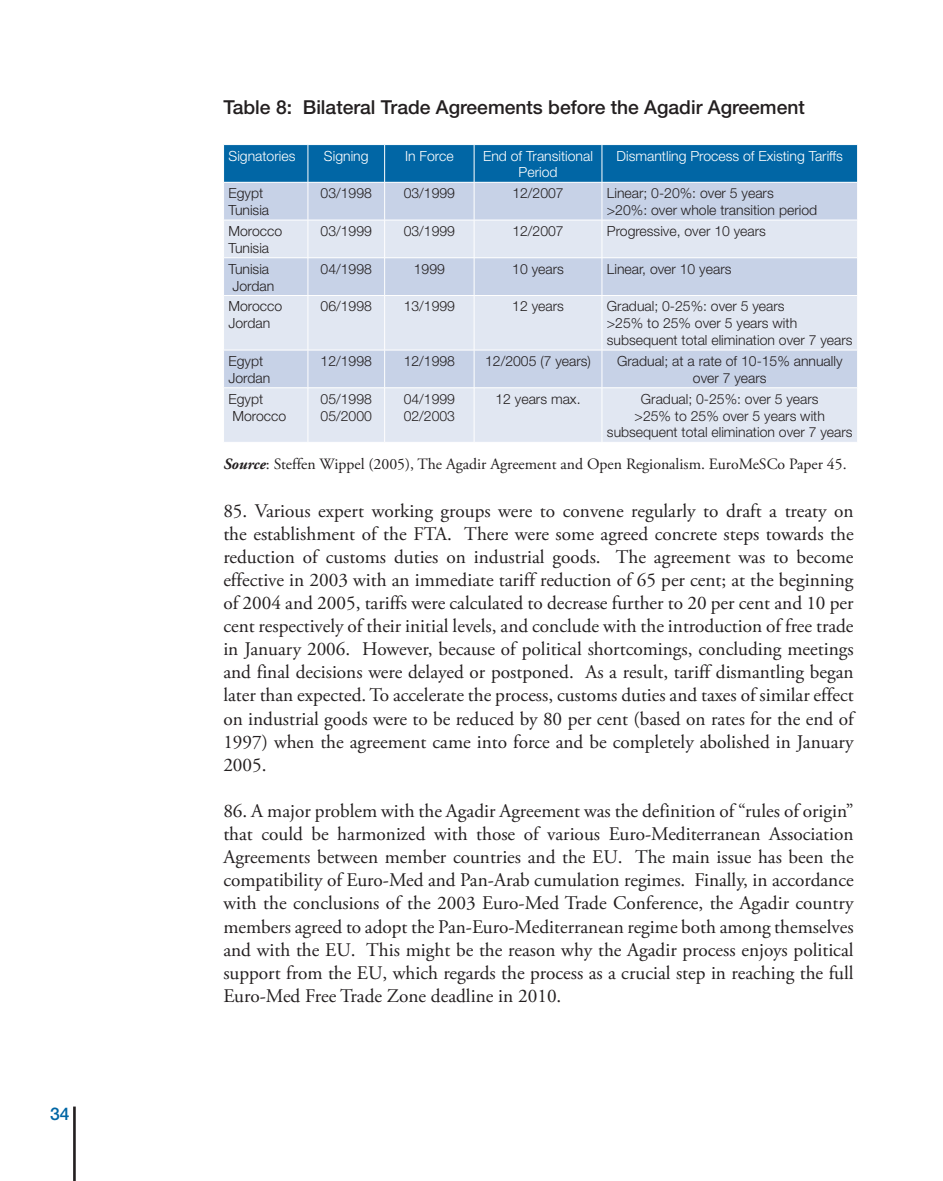
<style>
.page{position:relative;width:943px;height:1181px;background:#fff}
.page>*{position:absolute;margin:0;border:0;box-sizing:border-box;transform-origin:0 0}
.t1{font:19.25px/23.1px "Adobe Garamond Pro";color:#231f20;text-align:justify}
.t2{font:500 19.25px "Helvetica Neue";color:#231f20}
.t3{font:500 17.5px "Helvetica Neue";color:#0166a5}
.t4{font:15.75px "Adobe Garamond Pro";color:#231f20}
.t5{font:300 14px/16.8px "Helvetica Neue";color:#231f20}
.t6{font:300 14px/16.8px "Helvetica Neue";color:#fff;text-align:center}
.s1{font-weight:700;font-style:italic}
</style>
<div class="page">
<hr style="left:73px;top:1106px;width:3px;height:75px;background:#231f20">
<div style="left:224px;top:145px;width:633px;height:37px;background:#0166a5"></div>
<div style="left:224px;top:183px;width:633px;height:37px;background:#c7d2e7"></div>
<svg style="left:224px;top:221px;width:633px;height:221px;background:#d8e0ee"></svg>
<hr style="left:307px;top:145px;width:1px;height:37px;background:#fff">
<hr style="left:384px;top:145px;width:1px;height:37px;background:#fff">
<hr style="left:474px;top:145px;width:1px;height:37px;background:#fff">
<hr style="left:601px;top:145px;width:1px;height:37px;background:#fff">
<hr style="left:307px;top:182px;width:1px;height:38px;background:#fff">
<hr style="left:384px;top:182px;width:1px;height:38px;background:#fff">
<hr style="left:474px;top:182px;width:1px;height:38px;background:#fff">
<hr style="left:601px;top:182px;width:1px;height:38px;background:#fff">
<hr style="left:307px;top:220px;width:1px;height:37px;background:#fff">
<hr style="left:384px;top:220px;width:1px;height:37px;background:#fff">
<hr style="left:474px;top:220px;width:1px;height:37px;background:#fff">
<hr style="left:601px;top:220px;width:1px;height:37px;background:#fff">
<hr style="left:223px;top:257px;width:85px;height:1px;background:#fff">
<hr style="left:308px;top:257px;width:76px;height:1px;background:#fff">
<hr style="left:307px;top:258px;width:1px;height:37px;background:#fff">
<hr style="left:384px;top:257px;width:90px;height:1px;background:#fff">
<hr style="left:384px;top:258px;width:1px;height:37px;background:#fff">
<hr style="left:474px;top:257px;width:128px;height:1px;background:#fff">
<hr style="left:474px;top:258px;width:1px;height:37px;background:#fff">
<hr style="left:602px;top:257px;width:255px;height:1px;background:#fff">
<hr style="left:601px;top:258px;width:1px;height:37px;background:#fff">
<hr style="left:223px;top:295px;width:85px;height:1px;background:#fff">
<hr style="left:308px;top:295px;width:76px;height:1px;background:#fff">
<hr style="left:307px;top:296px;width:1px;height:54px;background:#fff">
<hr style="left:384px;top:295px;width:90px;height:1px;background:#fff">
<hr style="left:384px;top:296px;width:1px;height:54px;background:#fff">
<hr style="left:474px;top:295px;width:128px;height:1px;background:#fff">
<hr style="left:474px;top:296px;width:1px;height:54px;background:#fff">
<hr style="left:602px;top:295px;width:255px;height:1px;background:#fff">
<hr style="left:601px;top:296px;width:1px;height:54px;background:#fff">
<hr style="left:223px;top:350px;width:85px;height:1px;background:#fff">
<hr style="left:308px;top:350px;width:76px;height:1px;background:#fff">
<hr style="left:307px;top:350px;width:1px;height:37px;background:#fff">
<hr style="left:384px;top:350px;width:90px;height:1px;background:#fff">
<hr style="left:384px;top:350px;width:1px;height:37px;background:#fff">
<hr style="left:474px;top:350px;width:128px;height:1px;background:#fff">
<hr style="left:474px;top:350px;width:1px;height:37px;background:#fff">
<hr style="left:602px;top:350px;width:255px;height:1px;background:#fff">
<hr style="left:601px;top:350px;width:1px;height:37px;background:#fff">
<hr style="left:223px;top:387px;width:85px;height:1px;background:#fff">
<hr style="left:308px;top:387px;width:76px;height:1px;background:#fff">
<hr style="left:307px;top:388px;width:1px;height:54px;background:#fff">
<hr style="left:384px;top:387px;width:90px;height:1px;background:#fff">
<hr style="left:384px;top:388px;width:1px;height:54px;background:#fff">
<hr style="left:474px;top:387px;width:128px;height:1px;background:#fff">
<hr style="left:474px;top:388px;width:1px;height:54px;background:#fff">
<hr style="left:602px;top:387px;width:255px;height:1px;background:#fff">
<hr style="left:601px;top:388px;width:1px;height:54px;background:#fff">
<p class="t3" style="left:50px;top:1103px;width:11px">34</p>
<p class="t2" style="left:223px;top:96px;width:583px">Table 8: Bilateral Trade Agreements before the Agadir Agreement</p>
<p class="t6" style="left:228px;top:147px;width:68px">Signatories</p>
<p class="t6" style="left:324px;top:147px;width:46px">Signing</p>
<p class="t6" style="left:405px;top:147px;width:50px">In Force</p>
<p class="t6" style="left:483px;top:147px;width:111px">End of Transitional<br>Period</p>
<p class="t6" style="left:616px;top:147px;width:228px">Dismantling Process of Existing Tariffs</p>
<p class="t5" style="left:228px;top:185px;width:42px">Egypt<br>Tunisia</p>
<p class="t5" style="left:320px;top:185px;width:53px">03/1998</p>
<p class="t5" style="left:403px;top:185px;width:53px">03/1999</p>
<p class="t5" style="left:512px;top:185px;width:53px">12/2007</p>
<p class="t5" style="left:607px;top:185px;width:212px">Linear; 0-20%: over 5 years &gt;20%: over whole transition period</p>
<p class="t5" style="left:228px;top:222px;width:55px">Morocco<br>Tunisia</p>
<p class="t5" style="left:320px;top:222px;width:53px">03/1999</p>
<p class="t5" style="left:403px;top:222px;width:53px">03/1999</p>
<p class="t5" style="left:512px;top:222px;width:53px">12/2007</p>
<p class="t5" style="left:607px;top:222px;width:161px">Progressive, over 10 years</p>
<p class="t5" style="left:228px;top:260px;width:47px">Tunisia<br>Jordan</p>
<p class="t5" style="left:320px;top:260px;width:53px">04/1998</p>
<p class="t5" style="left:414px;top:260px;width:33px">1999</p>
<p class="t5" style="left:512px;top:260px;width:53px">10 years</p>
<p class="t5" style="left:607px;top:260px;width:126px">Linear, over 10 years</p>
<p class="t5" style="left:228px;top:298px;width:55px">Morocco<br>Jordan</p>
<p class="t5" style="left:320px;top:298px;width:53px">06/1998</p>
<p class="t5" style="left:403px;top:298px;width:53px">13/1999</p>
<p class="t5" style="left:512px;top:298px;width:53px">12 years</p>
<p class="t5" style="left:607px;top:298px;width:247px">Gradual; 0-25%: over 5 years<br>&gt;25% to 25% over 5 years with subsequent total elimination over 7 years</p>
<p class="t5" style="left:228px;top:352px;width:43px">Egypt<br>Jordan</p>
<p class="t5" style="left:320px;top:352px;width:53px">12/1998</p>
<p class="t5" style="left:403px;top:352px;width:53px">12/1998</p>
<p class="t5" style="left:485px;top:352px;width:107px">12/2005 (7 years)</p>
<p class="t5" style="left:617px;top:352px;width:227px;text-align:center">Gradual; at a rate of 10-15% annually over 7 years</p>
<p class="t5" style="left:228px;top:390px;width:59px">Egypt<br>Morocco</p>
<p class="t5" style="left:320px;top:390px;width:53px">05/1998<br>05/2000</p>
<p class="t5" style="left:403px;top:390px;width:53px">04/1999<br>02/2003</p>
<p class="t5" style="left:495px;top:390px;width:87px">12 years max.</p>
<p class="t5" style="left:607px;top:390px;width:247px;text-align:center">Gradual; 0-25%: over 5 years<br>&gt;25% to 25% over 5 years with subsequent total elimination over 7 years</p>
<p class="t4" style="left:223px;top:455px;width:625px"><span class="s1">Source</span>: Steffen Wippel (2005), The Agadir Agreement and Open Regionalism. EuroMeSCo Paper 45.</p>
<p class="t1" style="left:223px;top:499px;width:632px">85. Various expert working groups were to convene regularly to draft a treaty on the establishment of the FTA. There were some agreed concrete steps towards the reduction of customs duties on industrial goods. The agreement was to become effective in 2003 with an immediate tariff reduction of 65 per cent; at the beginning of 2004 and 2005, tariffs were calculated to decrease further to 20 per cent and 10 per cent respectively of their initial levels, and conclude with the introduction of free trade in January 2006. However, because of political shortcomings, concluding meetings and final decisions were delayed or postponed. As a result, tariff dismantling began later than expected. To accelerate the process, customs duties and taxes of similar effect on industrial goods were to be reduced by 80 per cent (based on rates for the end of 1997) when the agreement came into force and be completely abolished in January 2005.</p>
<p class="t1" style="left:223px;top:800px;width:632px">86. A major problem with the Agadir Agreement was the definition of “rules of origin” that could be harmonized with those of various Euro-Mediterranean Association Agreements between member countries and the EU. The main issue has been the compatibility of Euro-Med and Pan-Arab cumulation regimes. Finally, in accordance with the conclusions of the 2003 Euro-Med Trade Conference, the Agadir country members agreed to adopt the Pan-Euro-Mediterranean regime both among themselves and with the EU. This might be the reason why the Agadir process enjoys political support from the EU, which regards the process as a crucial step in reaching the full Euro-Med Free Trade Zone deadline in 2010.</p>
</div>
